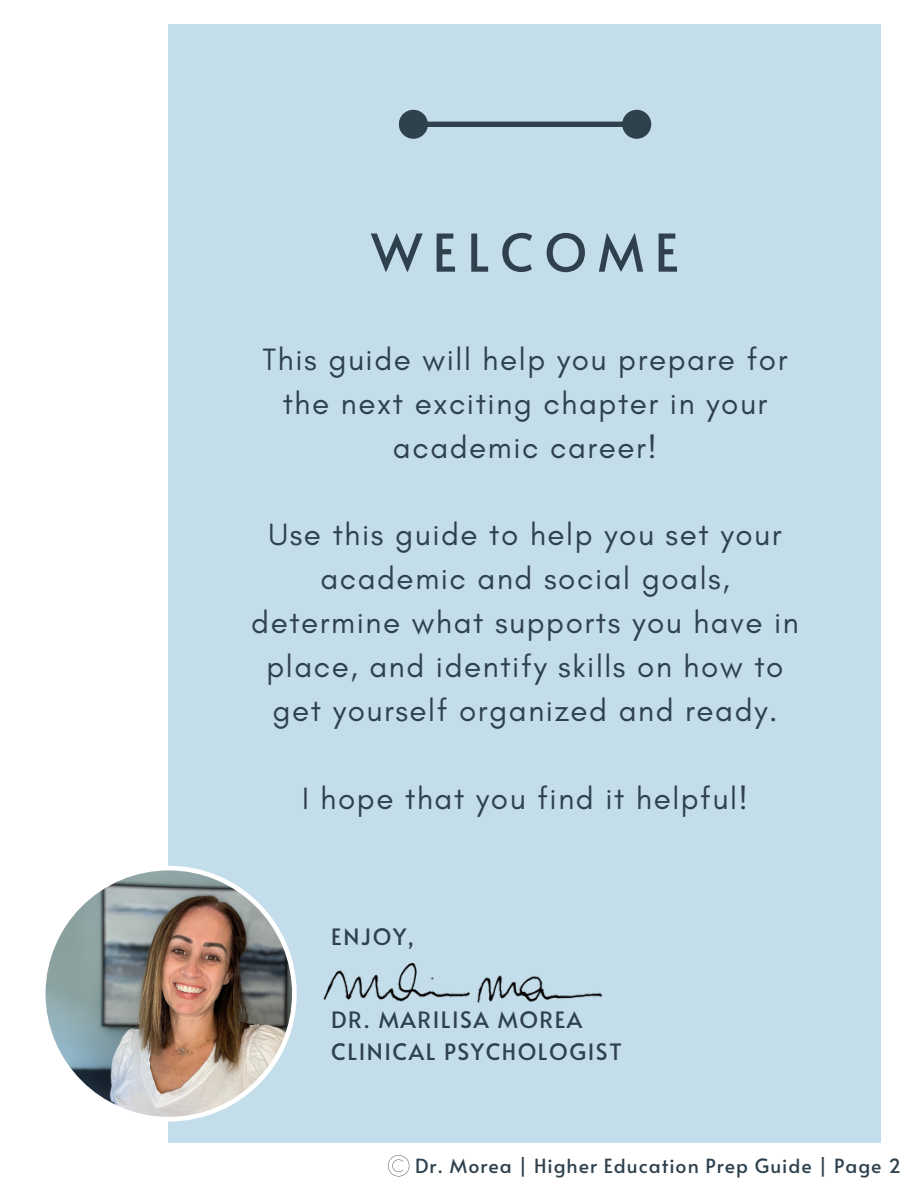
<style>
.page{position:relative;width:918px;height:1188px;background:#fff}
.page>*{position:absolute;margin:0;border:0;box-sizing:border-box;transform-origin:0 0}
.t1{font:51.9px "Alata";letter-spacing:.2em;color:#2e414d}
.t2{font:31.35px/43.8px "Glacial Indifference";letter-spacing:.05em;color:#2e414d;text-align:center}
.t3{font:22.5px "Alata";letter-spacing:.07em;color:#2e414d}
.t4{font:19.5px "Alata";letter-spacing:.05em;color:#2e414d}
</style>
<div class="page">
<div style="left:169px;top:24px;width:712px;height:1118px;background:#c3ddeb"></div>
<svg style="left:399px;top:110px;width:252px;height:29px"></svg>
<svg style="left:388px;top:1155px;width:21px;height:21px"></svg>
<img style="left:45px;top:866px;width:252px;height:256px">
<img style="left:323px;top:962px;width:280px;height:41px">
<p class="t1" style="left:371px;top:215px;width:309px">WELCOME</p>
<p class="t2" style="left:263px;top:337px;width:527px">This guide will help you prepare for the next exciting chapter in your academic career!</p>
<p class="t2" style="left:251px;top:513px;width:549px">Use this guide to help you set your academic and social goals, determine what supports you have in place, and identify skills on how to get yourself organized and ready.</p>
<p class="t2" style="left:302px;top:776px;width:447px">I hope that you find it helpful!</p>
<p class="t3" style="left:331px;top:920px;width:84px">ENJOY,</p>
<p class="t3" style="left:331px;top:1003px;width:253px">DR. MARILISA MOREA</p>
<p class="t3" style="left:331px;top:1035px;width:292px">CLINICAL PSYCHOLOGIST</p>
<p class="t4" style="left:415px;top:1152px;width:487px">Dr. Morea | Higher Education Prep Guide | Page 2</p>
</div>
